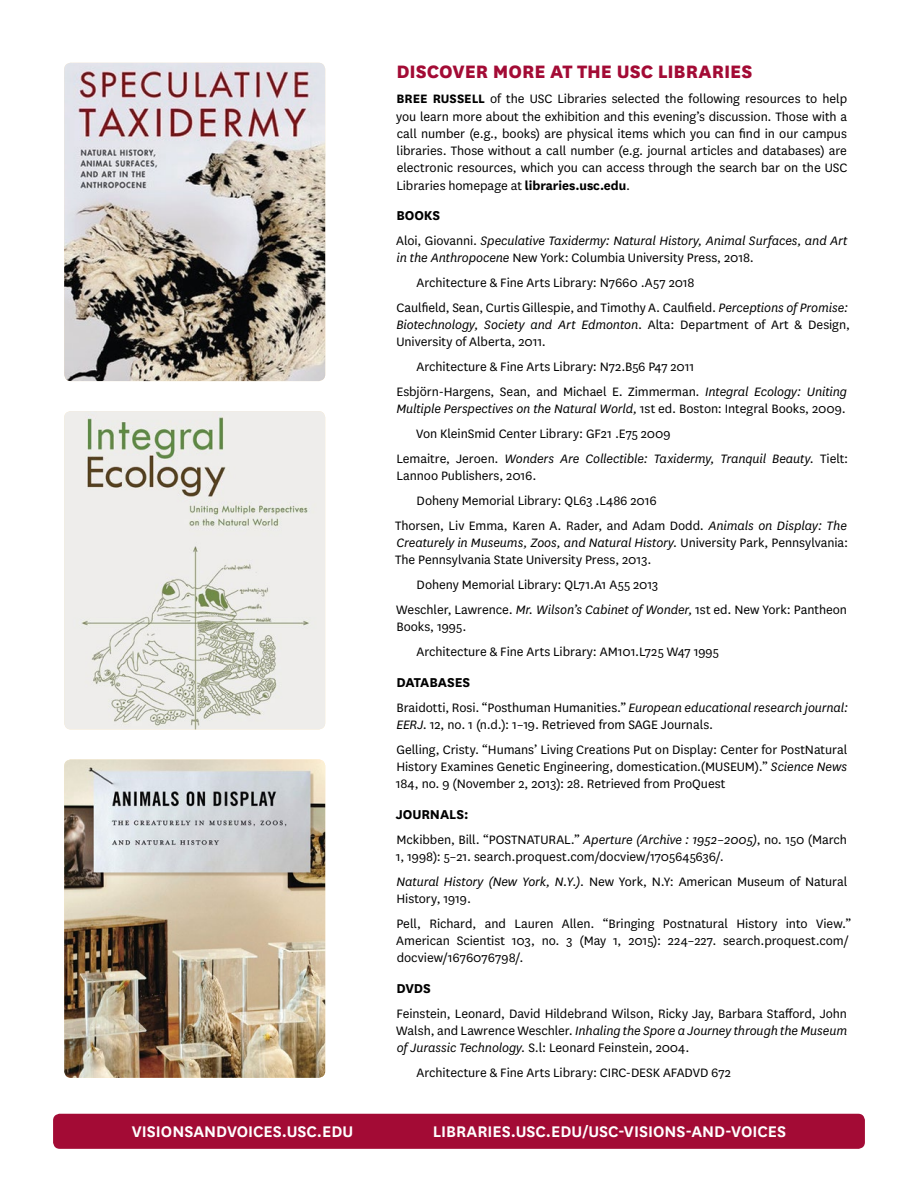
<style>
.page{position:relative;width:918px;height:1188px;background:#fff}
.page>*{position:absolute;margin:0;border:0;box-sizing:border-box;transform-origin:0 0}
.t1{font:800 21px "National";letter-spacing:-.005em;color:#a30b35}
.t2{font:600 18px "National";color:#fff}
.t3{font:700 15px "National";letter-spacing:-.005em;color:#000}
.t4{font:14.25px/17.2px "National";letter-spacing:-.005em;color:#000}
.t5{font:italic 14.25px/17.2px "National";letter-spacing:-.01em;color:#000}
.s1{font-weight:700}
.s2{font-style:normal}
.s3{font-style:italic}
</style>
<div class="page">
<div style="left:53px;top:1114px;width:812px;height:35px;background:#a30b35;border-radius:7px"></div>
<img style="left:64px;top:411px;width:261px;height:318px">
<img style="left:64px;top:760px;width:261px;height:318px">
<img style="left:64px;top:63px;width:261px;height:318px">
<h1 class="t1" style="left:396px;top:57px;width:357px">DISCOVER MORE AT THE USC LIBRARIES</h1>
<p class="t4" style="left:396px;top:90px;width:453px;text-align:justify"><span class="s1">BREE RUSSELL</span> of the USC Libraries selected the following resources to help you learn more about the exhibition and this evening’s discussion. Those with a call number (e.g., books) are physical items which you can find in our campus libraries. Those without a call number (e.g. journal articles and databases) are electronic resources, which you can access through the search bar on the USC Libraries homepage at <span class="s1">libraries.usc.edu</span>.</p>
<p class="t3" style="left:396px;top:205px;width:45px">BOOKS</p>
<p class="t5" style="left:396px;top:232px;width:453px"><span class="s2">Aloi, Giovanni.</span> Speculative Taxidermy: Natural History, Animal Surfaces, and Art in the Anthropocene <span class="s2">New York: Columbia University Press, 2018.</span></p>
<p class="t4" style="left:397px;top:270px;width:453px;line-height:24.8px;text-indent:20px">Architecture &amp; Fine Arts Library: N7660 .A57 2018<br>Caulfield, Sean, Curtis Gillespie, and Timothy A. Caulfield. <span class="s3">Perceptions of Promise:</span></p>
<p class="t4" style="left:396px;top:316px;width:455px"><span class="s3">Biotechnology, Society and Art Edmonton</span>. Alta: Department of Art &amp; Design,<br>University of Alberta, 2011.</p>
<p class="t4" style="left:396px;top:354px;width:452px;line-height:24.8px;text-indent:20px">Architecture &amp; Fine Arts Library: N72.B56 P47 2011<br>Esbjörn-Hargens, Sean, and Michael E. Zimmerman. <span class="s3">Integral Ecology: Uniting</span></p>
<p class="t5" style="left:396px;top:400px;width:451px">Multiple Perspectives on the Natural World, <span class="s2">1st ed. Boston: Integral Books, 2009.</span></p>
<p class="t4" style="left:416px;top:425px;width:256px">Von KleinSmid Center Library: GF21 .E75 2009</p>
<p class="t5" style="left:396px;top:450px;width:453px"><span class="s2">Lemaitre, Jeroen.</span> Wonders Are Collectible: Taxidermy, Tranquil Beauty. <span class="s2">Tielt:</span></p>
<p class="t4" style="left:396px;top:467px;width:142px">Lannoo Publishers, 2016.</p>
<p class="t4" style="left:417px;top:491px;width:242px">Doheny Memorial Library: QL63 .L486 2016</p>
<p class="t4" style="left:395px;top:516px;width:453px">Thorsen, Liv Emma, Karen A. Rader, and Adam Dodd. <span class="s3">Animals on Display: The</span></p>
<p class="t4" style="left:395px;top:533px;width:455px"><span class="s3">Creaturely in Museums, Zoos, and Natural History.</span> University Park, Pennsylvania:<br>The Pennsylvania State University Press, 2013.</p>
<p class="t4" style="left:396px;top:572px;width:452px;line-height:24.8px;text-indent:20px">Doheny Memorial Library: QL71.A1 A55 2013<br>Weschler, Lawrence. <span class="s3">Mr. Wilson’s Cabinet of Wonder,</span> 1st ed. New York: Pantheon</p>
<p class="t4" style="left:416px;top:614px;width:304px;line-height:24.8px;text-indent:-20px">Books, 1995.<br>Architecture &amp; Fine Arts Library: AM101.L725 W47 1995</p>
<p class="t3" style="left:396px;top:672px;width:75px">DATABASES</p>
<p class="t4" style="left:396px;top:698px;width:453px">Braidotti, Rosi. “Posthuman Humanities.” <span class="s3">European educational research journal:<br>EERJ</span>. 12, no. 1 (n.d.): 1–19. Retrieved from SAGE Journals.</p>
<p class="t4" style="left:396px;top:740px;width:453px;text-align:justify">Gelling, Cristy. “Humans’ Living Creations Put on Display: Center for PostNatural History Examines Genetic Engineering, domestication.(MUSEUM).” <span class="s3">Science News </span>184, no. 9 (November 2, 2013): 28. Retrieved from ProQuest</p>
<p class="t3" style="left:396px;top:804px;width:74px">JOURNALS:</p>
<p class="t4" style="left:396px;top:830px;width:453px">Mckibben, Bill. “POSTNATURAL.” <span class="s3">Aperture (Archive : 1952–2005)</span>, no. 150 (March<br>1, 1998): 5–21. search.proquest.com/docview/1705645636/.</p>
<p class="t4" style="left:396px;top:872px;width:453px"><span class="s3">Natural History (New York, N.Y.).</span> New York, N.Y: American Museum of Natural<br>History, 1919.</p>
<p class="t4" style="left:396px;top:914px;width:456px">Pell, Richard, and Lauren Allen. “Bringing Postnatural History into View.”<br>American Scientist 103, no. 3 (May 1, 2015): 224–227. search.proquest.com/ docview/1676076798/.</p>
<p class="t3" style="left:396px;top:978px;width:36px">DVDS</p>
<p class="t4" style="left:396px;top:1004px;width:452px;text-align:justify">Feinstein, Leonard, David Hildebrand Wilson, Ricky Jay, Barbara Stafford, John Walsh, and Lawrence Weschler. <span class="s3">Inhaling the Spore a Journey through the Museum of Jurassic Technology.</span> S.l: Leonard Feinstein, 2004.</p>
<p class="t4" style="left:417px;top:1064px;width:316px">Architecture &amp; Fine Arts Library: CIRC-DESK AFADVD 672</p>
<p class="t2" style="left:132px;top:1119px;width:223px">VISIONSANDVOICES.USC.EDU</p>
<p class="t2" style="left:433px;top:1119px;width:355px">LIBRARIES.USC.EDU/USC-VISIONS-AND-VOICES</p>
</div>
